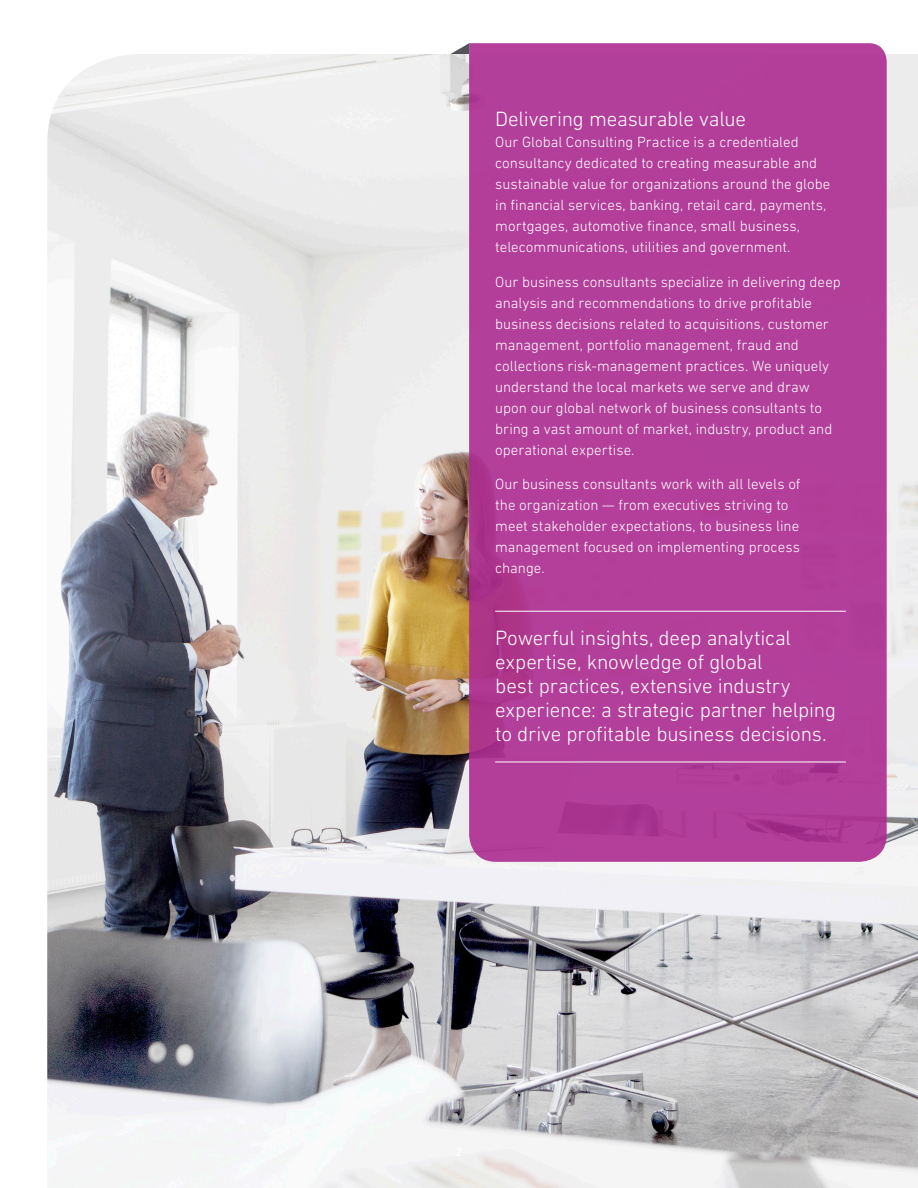
<style>
.page{position:relative;width:918px;height:1188px;background:#fff}
.page>*{position:absolute;margin:0;border:0;box-sizing:border-box;transform-origin:0 0}
.Quote_A_14_16{font:300 21px/24px "DIN Next W1 G";letter-spacing:-.01em;color:#fff}
.Headline_14_16{font:300 21px "DIN Next W1 G";letter-spacing:-.01em;color:#fff}
.Body_text_10_14{font:300 15px/21px "DIN Next W1 G";color:#fff}
</style>
<div class="page">
<img style="left:47px;top:54px;width:871px;height:1134px">
<div style="left:469px;top:43px;width:418px;height:819px;background:#b23f9a"></div>
<hr style="left:495px;top:611px;width:351px;height:1px;background:#fff">
<hr style="left:495px;top:762px;width:351px;height:1px;background:#fff">
<svg style="left:451px;top:43px;width:18px;height:11px"></svg>
<p class="Headline_14_16" style="left:495px;top:107px;width:252px">Delivering measurable value</p>
<p class="Body_text_10_14" style="left:495px;top:132px;width:337px">Our Global Consulting Practice is a credentialed consultancy dedicated to creating measurable and sustainable value for organizations around the globe in financial services, banking, retail card, payments, mortgages, automotive finance, small business, telecommunications, utilities and government.</p>
<p class="Body_text_10_14" style="left:495px;top:271px;width:347px">Our business consultants specialize in delivering deep analysis and recommendations to drive profitable business decisions related to acquisitions, customer management, portfolio management, fraud and collections risk-management practices. We uniquely understand the local markets we serve and draw upon our global network of business consultants to bring a vast amount of market, industry, product and operational expertise.</p>
<p class="Body_text_10_14" style="left:495px;top:474px;width:307px">Our business consultants work with all levels of the organization — from executives striving to meet stakeholder expectations, to business line management focused on implementing process change.</p>
<p class="Quote_A_14_16" style="left:495px;top:626px;width:342px">Powerful insights, deep analytical expertise, knowledge of global<br>best practices, extensive industry experience: a strategic partner helping to drive profitable business decisions.</p>
</div>
